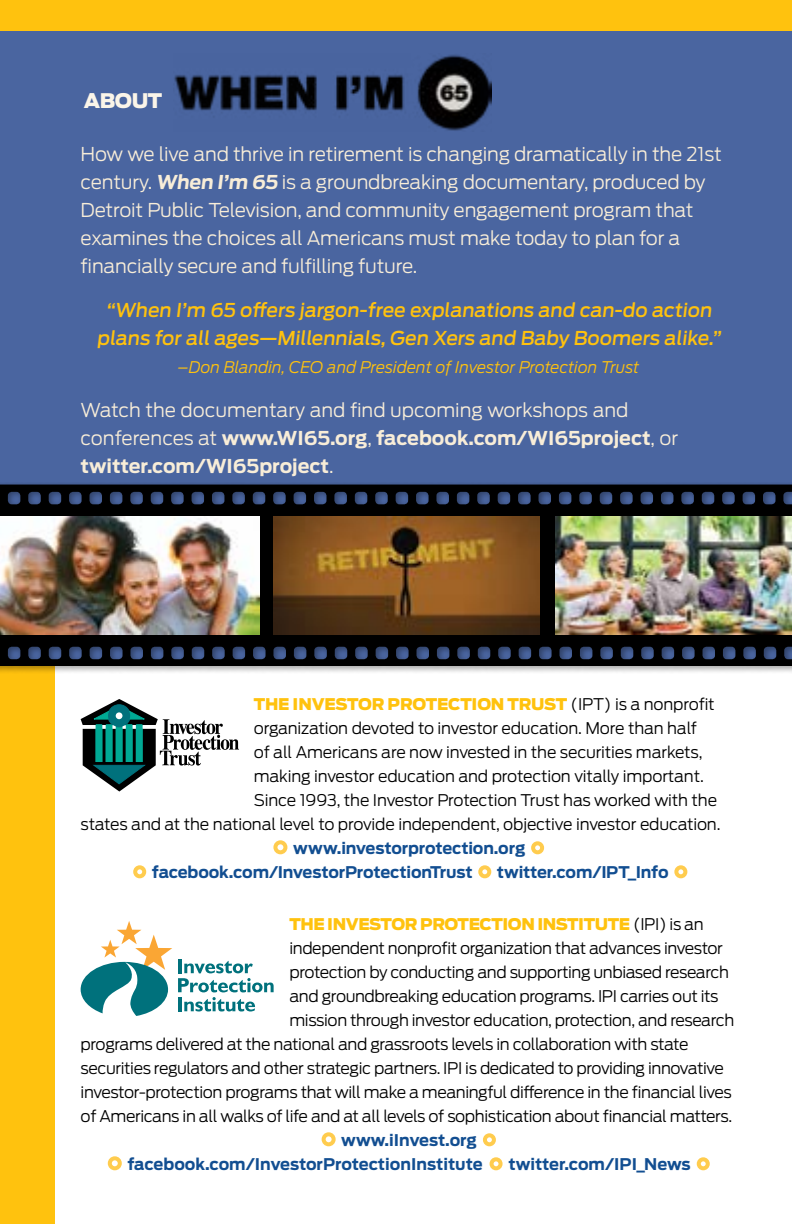
<style>
.page{position:relative;width:792px;height:1224px;background:#fff}
.page>*{position:absolute;margin:0;border:0;box-sizing:border-box;transform-origin:0 0}
.t1{font:900 20px "Antenna";letter-spacing:-.02em;color:#fbf5e9}
.t2{font:300 19px/28px "Antenna";letter-spacing:-.01em;color:#f8edd8}
.t3{font:500 19px/28px "Antenna";color:#ffc20e;text-align:center}
.t4{font:300 16px "Antenna";letter-spacing:-.025em;color:#000}
.t5{font:700 16px/24px "Antenna";letter-spacing:-.01em;color:#124e91}
.t6{font:900 16px "Antenna";letter-spacing:-.025em;color:#ffc20e}
.t7{font:italic 300 16px "Antenna";color:#ffc20e}
.s1{font-weight:700}
.s2{font-weight:300;color:#000}
</style>
<div class="page">
<div style="left:0;top:0;width:55px;height:1224px;background:#ffc20e"></div>
<div style="left:0;top:0;width:792px;height:666px;background:#4a65a0"></div>
<div style="left:273px;top:840px;width:14px;height:14px;border:4px solid #ffcc4e;border-radius:50%"></div>
<div style="left:531px;top:841px;width:13px;height:13px;border:4px solid #ffcc4e;border-radius:50%"></div>
<div style="left:133px;top:865px;width:13px;height:13px;border:4px solid #ffcc4e;border-radius:50%"></div>
<div style="left:478px;top:865px;width:13px;height:13px;border:4px solid #ffcc4e;border-radius:50%"></div>
<div style="left:674px;top:865px;width:13px;height:13px;border:4px solid #ffcc4e;border-radius:50%"></div>
<div style="left:322px;top:1132px;width:14px;height:14px;border:4px solid #ffcc4e;border-radius:50%"></div>
<div style="left:483px;top:1133px;width:13px;height:13px;border:4px solid #ffcc4e;border-radius:50%"></div>
<div style="left:108px;top:1156px;width:14px;height:14px;border:4px solid #ffcc4e;border-radius:50%"></div>
<div style="left:490px;top:1157px;width:13px;height:13px;border:4px solid #ffcc4e;border-radius:50%"></div>
<div style="left:697px;top:1157px;width:13px;height:13px;border:4px solid #ffcc4e;border-radius:50%"></div>
<img style="left:174px;top:54px;width:318px;height:77px">
<div style="left:0;top:482px;width:792px;height:192px;background:#000;opacity:.35"></div>
<svg style="left:0;top:485px;width:792px;height:181px;background:#0d121c"></svg>
<img style="left:0;top:516px;width:259px;height:119px">
<img style="left:273px;top:516px;width:267px;height:119px">
<img style="left:555px;top:516px;width:237px;height:119px">
<svg style="left:81px;top:699px;width:158px;height:93px"></svg>
<div style="left:108px;top:705px;width:22px;height:22px;background:#00717c;border-radius:50%"></div>
<div style="left:116px;top:712px;width:6px;height:7px;background:#fff;border-radius:50%"></div>
<hr style="left:178px;top:959px;width:4px;height:14px;background:#00717c">
<svg style="left:178px;top:961px;width:96px;height:51px"></svg>
<svg style="left:81px;top:921px;width:91px;height:95px"></svg>
<div style="left:0;top:0;width:792px;height:31px;background:#ffc20e"></div>
<p class="t1" style="left:84px;top:88px;width:80px">ABOUT</p>
<p class="t2" style="left:81px;top:140px;width:643px">How we live and thrive in retirement is changing dramatically in the 21st century. <span class="s1">When I’m 65</span> is a groundbreaking documentary, produced by Detroit Public Television, and community engagement program that examines the choices all Americans must make today to plan for a financially secure and fulfilling future.</p>
<p class="t3" style="left:97px;top:296px;width:628px">“When I’m 65 offers jargon-free explanations and can-do action plans for all ages—Millennials, Gen Xers and Baby Boomers alike.”</p>
<p class="t7" style="left:178px;top:358px;width:463px">–Don Blandin, CEO and President of Investor Protection Trust</p>
<p class="t2" style="left:81px;top:396px;width:599px">Watch the documentary and find upcoming workshops and conferences at <span class="s1">www.WI65.org</span>, <span class="s1">facebook.com/WI65project</span>, or <span class="s1">twitter.com/WI65project</span>.</p>
<p class="t6" style="left:254px;top:695px;width:463px">THE INVESTOR PROTECTION TRUST <span class="s2">(IPT) is a nonprofit</span></p>
<p class="t4" style="left:254px;top:719px;width:445px">organization devoted to investor education. More than half</p>
<p class="t4" style="left:254px;top:743px;width:450px">of all Americans are now invested in the securities markets,</p>
<p class="t4" style="left:254px;top:767px;width:452px">making investor education and protection vitally important.</p>
<p class="t4" style="left:254px;top:791px;width:465px">Since 1993, the Investor Protection Trust has worked with the</p>
<p class="t4" style="left:81px;top:815px;width:641px">states and at the national level to provide independent, objective investor education.</p>
<p class="t5" style="left:152px;top:837px;width:375px;text-indent:141px">www.investorprotection.org facebook.com/InvestorProtectionTrust</p>
<p class="t5" style="left:497px;top:861px;width:173px">twitter.com/IPT_Info</p>
<p class="t6" style="left:289px;top:915px;width:416px">THE INVESTOR PROTECTION INSTITUTE <span class="s2">(IPI) is an</span></p>
<p class="t4" style="left:289px;top:939px;width:435px">independent nonprofit organization that advances investor</p>
<p class="t4" style="left:289px;top:963px;width:441px">protection by conducting and supporting unbiased research</p>
<p class="t4" style="left:289px;top:987px;width:431px">and groundbreaking education programs. IPI carries out its</p>
<p class="t4" style="left:289px;top:1011px;width:446px">mission through investor education, protection, and research</p>
<p class="t4" style="left:81px;top:1035px;width:609px">programs delivered at the national and grassroots levels in collaboration with state</p>
<p class="t4" style="left:81px;top:1059px;width:645px">securities regulators and other strategic partners. IPI is dedicated to providing innovative</p>
<p class="t4" style="left:81px;top:1083px;width:653px">investor-protection programs that will make a meaningful difference in the financial lives</p>
<p class="t4" style="left:81px;top:1107px;width:653px">of Americans in all walks of life and at all levels of sophistication about financial matters.</p>
<p class="t5" style="left:127px;top:1129px;width:357px;text-indent:214px">www.iInvest.org facebook.com/InvestorProtectionInstitute</p>
<p class="t5" style="left:509px;top:1153px;width:184px">twitter.com/IPI_News</p>
</div>
